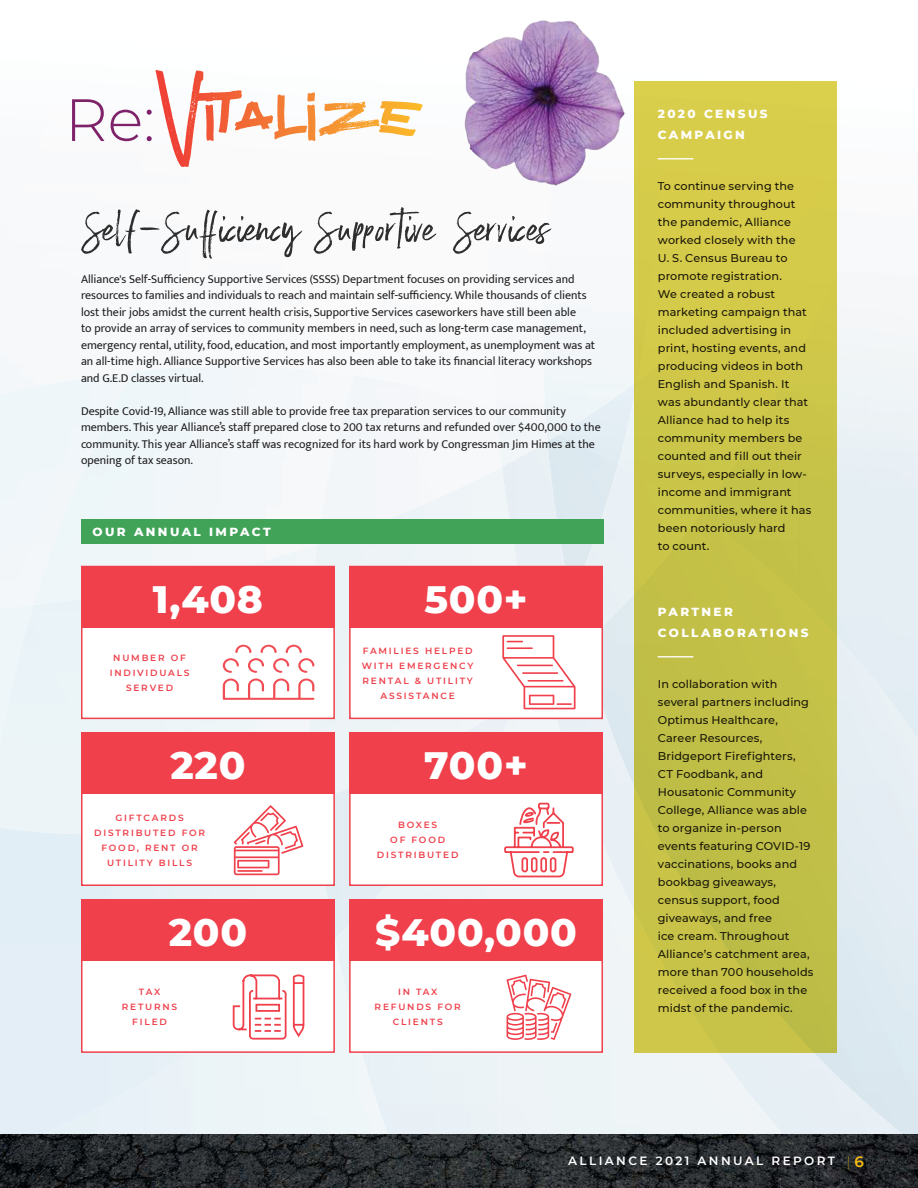
<style>
.page{position:relative;width:918px;height:1188px;background:#fff}
.page>*{position:absolute;margin:0;border:0;box-sizing:border-box;transform-origin:0 0}
.t1{font:60px "Emmeline";color:#2f2f2f}
.t2{font:300 59.55px "Montserrat";color:#7e236a}
.t3{font:800 39px "Montserrat";letter-spacing:.02em;color:#fff}
.t4{font:12px/16.5px "Mukta";color:#221f1f}
.t5{font:800 12px/21px "Montserrat";letter-spacing:.2em;color:#fff}
.t6{font:600 12px "Montserrat";letter-spacing:.2em;color:#fff}
.t7{font:500 11.25px/18px "Montserrat";letter-spacing:.01em;color:#221f1f}
.t8{font:600 9px/15px "Montserrat";letter-spacing:.2em;color:#ef404b;text-align:center}
.s1{font-weight:100;font-size:15px;color:#fbbd11}
.s2{font-size:15px;color:#fbbd11}
</style>
<div class="page">
<div style="left:615px;top:644px;width:20px;height:79px;background:#dee8ef"></div>
<svg style="left:547px;top:434px;width:12px;height:7px"></svg>
<div style="left:562px;top:198px;width:73px;height:205px;background:#f6f8fa"></div>
<div style="left:547px;top:403px;width:61px;height:31px;background:#eaf1f5"></div>
<img style="left:572px;top:464px;width:63px;height:180px">
<img style="left:865px;top:156px;width:20px;height:37px">
<img style="left:865px;top:192px;width:2px;height:76px">
<img style="left:618px;top:372px;width:17px;height:110px">
<img style="left:570px;top:644px;width:39px;height:160px">
<img style="left:608px;top:723px;width:27px;height:122px">
<img style="left:604px;top:804px;width:5px;height:41px">
<img style="left:802px;top:1053px;width:33px;height:81px">
<img style="left:834px;top:1074px;width:33px;height:60px">
<img style="left:866px;top:1104px;width:34px;height:30px">
<img style="left:899px;top:1131px;width:19px;height:3px">
<img style="left:507px;top:441px;width:65px;height:125px">
<div style="left:502px;top:429px;width:45px;height:38px;background:#f0f5f7"></div>
<div style="left:502px;top:304px;width:60px;height:125px;background:#f6f8fa"></div>
<div style="left:503px;top:719px;width:67px;height:415px;background:#edf3f6"></div>
<div style="left:603px;top:845px;width:34px;height:289px;background:#eff4f6"></div>
<img style="left:704px;top:1053px;width:34px;height:81px">
<img style="left:737px;top:1078px;width:35px;height:56px">
<img style="left:771px;top:1121px;width:31px;height:13px">
<img style="left:407px;top:467px;width:100px;height:266px">
<div style="left:340px;top:544px;width:67px;height:248px;background:#edf3f6"></div>
<img style="left:507px;top:503px;width:34px;height:63px">
<div style="left:318px;top:544px;width:22px;height:256px;background:#ecf3f6"></div>
<div style="left:322px;top:380px;width:180px;height:139px;background:#f4f6f9"></div>
<img style="left:468px;top:380px;width:30px;height:30px">
<img style="left:440px;top:380px;width:29px;height:21px">
<img style="left:411px;top:380px;width:30px;height:13px">
<img style="left:382px;top:380px;width:30px;height:6px">
<div style="left:145px;top:886px;width:190px;height:13px;background:#e9f2f6"></div>
<div style="left:270px;top:939px;width:95px;height:195px;background:#eff6f8"></div>
<img style="left:364px;top:1062px;width:31px;height:72px">
<div style="left:112px;top:1082px;width:32px;height:52px;background:#e7f1f7"></div>
<div style="left:49px;top:1100px;width:64px;height:34px;background:#e6f1f6"></div>
<img style="left:186px;top:546px;width:132px;height:187px">
<div style="left:21px;top:608px;width:165px;height:226px;background:#ebf4f7"></div>
<div style="left:0;top:608px;width:33px;height:136px;background:#ebf4f7"></div>
<div style="left:322px;top:378px;width:32px;height:137px;background:#f3f6f9"></div>
<div style="left:134px;top:545px;width:92px;height:21px;background:#f2f6f9"></div>
<div style="left:226px;top:545px;width:90px;height:21px;background:#f4f7fa"></div>
<img style="left:265px;top:296px;width:33px;height:73px">
<img style="left:200px;top:366px;width:33px;height:1px">
<img style="left:167px;top:366px;width:33px;height:2px">
<img style="left:363px;top:296px;width:20px;height:52px">
<div style="left:0;top:377px;width:134px;height:231px;background:#eff6f9"></div>
<img style="left:155px;top:70px;width:131px;height:97px">
<img style="left:286px;top:93px;width:68px;height:48px">
<img style="left:54px;top:377px;width:33px;height:6px">
<img style="left:353px;top:103px;width:70px;height:33px">
<div style="left:0;top:355px;width:54px;height:39px;background:#f4f7fa"></div>
<img style="left:353px;top:135px;width:30px;height:6px">
<img style="left:0;top:1134px;width:918px;height:54px">
<div style="left:635px;top:81px;width:202px;height:972px;background:linear-gradient(to bottom,#d7cc4b,#bcbc46)"></div>
<div style="left:81px;top:566px;width:254px;height:153px;background:#fff;border:2px solid #ef404b"></div>
<div style="left:81px;top:566px;width:254px;height:61px;background:#ef404b"></div>
<div style="left:81px;top:733px;width:254px;height:153px;background:#fff;border:2px solid #ef404b"></div>
<div style="left:81px;top:733px;width:254px;height:61px;background:#ef404b"></div>
<div style="left:81px;top:899px;width:254px;height:154px;background:#fff;border:2px solid #ef404b"></div>
<div style="left:81px;top:899px;width:254px;height:62px;background:#ef404b"></div>
<div style="left:349px;top:899px;width:254px;height:154px;background:#fff;border:2px solid #ef404b"></div>
<div style="left:349px;top:899px;width:254px;height:62px;background:#ef404b"></div>
<div style="left:349px;top:566px;width:254px;height:153px;background:#fff;border:2px solid #ef404b"></div>
<div style="left:349px;top:566px;width:254px;height:61px;background:#ef404b"></div>
<div style="left:349px;top:733px;width:254px;height:153px;background:#fff;border:2px solid #ef404b"></div>
<div style="left:349px;top:733px;width:254px;height:61px;background:#ef404b"></div>
<svg style="left:502px;top:635px;width:74px;height:74px"></svg>
<svg style="left:232px;top:974px;width:73px;height:66px"></svg>
<img style="left:190px;top:114px;width:6px;height:43px">
<img style="left:210px;top:121px;width:4px;height:20px">
<img style="left:210px;top:100px;width:12px;height:21px">
<img style="left:235px;top:111px;width:10px;height:19px">
<img style="left:282px;top:95px;width:25px;height:34px">
<img style="left:311px;top:105px;width:5px;height:36px">
<img style="left:356px;top:119px;width:24px;height:7px">
<img style="left:391px;top:106px;width:31px;height:8px">
<div style="left:81px;top:519px;width:522px;height:25px;background:#40a358"></div>
<img style="left:464px;top:20px;width:184px;height:178px">
<svg style="left:504px;top:802px;width:70px;height:76px"></svg>
<svg style="left:234px;top:805px;width:69px;height:70px"></svg>
<hr style="left:237px;top:870px;width:26px;height:2px;background:#ef404b">
<svg style="left:506px;top:975px;width:65px;height:65px"></svg>
<svg style="left:223px;top:679px;width:91px;height:21px"></svg>
<svg style="left:223px;top:645px;width:91px;height:28px"></svg>
<h2 class="t2" style="left:65px;top:86px;width:92px">Re:</h2>
<h1 class="t1" style="left:81px;top:207px;width:471px">Self-Sufficiency Supportive Services</h1>
<p class="t4" style="left:81px;top:270px;width:516px">Alliance's Self-Sufficiency Supportive Services (SSSS) Department focuses on providing services and resources to families and individuals to reach and maintain self-sufficiency. While thousands of clients lost their jobs amidst the current health crisis, Supportive Services caseworkers have still been able<br>to provide an array of services to community members in need, such as long-term case management, emergency rental, utility, food, education, and most importantly employment, as unemployment was at an all-time high. Alliance Supportive Services has also been able to take its financial literacy workshops and G.E.D classes virtual.</p>
<p class="t4" style="left:81px;top:402px;width:521px">Despite Covid-19, Alliance was still able to provide free tax preparation services to our community members. This year Alliance’s staff prepared close to 200 tax returns and refunded over $400,000 to the community. This year Alliance’s staff was recognized for its hard work by Congressman Jim Himes at the opening of tax season.</p>
<p class="t5" style="left:93px;top:521px;width:180px">OUR ANNUAL IMPACT</p>
<h3 class="t3" style="left:153px;top:581px;width:112px">1,408</h3>
<p class="t8" style="left:110px;top:651px;width:81px">NUMBER OF<br>INDIVIDUALS<br>SERVED</p>
<h3 class="t3" style="left:170px;top:747px;width:76px">220</h3>
<p class="t8" style="left:94px;top:810px;width:112px">GIFTCARDS<br>DISTRIBUTED FOR<br>FOOD, RENT OR<br>UTILITY BILLS</p>
<h3 class="t3" style="left:169px;top:914px;width:80px">200</h3>
<p class="t8" style="left:122px;top:985px;width:57px">TAX<br>RETURNS<br>FILED</p>
<h3 class="t3" style="left:424px;top:581px;width:105px">500+</h3>
<p class="t8" style="left:362px;top:643px;width:113px">FAMILIES HELPED<br>WITH EMERGENCY<br>RENTAL &amp; UTILITY<br>ASSISTANCE</p>
<h3 class="t3" style="left:424px;top:747px;width:105px">700+</h3>
<p class="t8" style="left:377px;top:818px;width:83px">BOXES<br>OF FOOD<br>DISTRIBUTED</p>
<h3 class="t3" style="left:375px;top:914px;width:203px">$400,000</h3>
<p class="t8" style="left:375px;top:985px;width:88px">IN TAX<br>REFUNDS FOR<br>CLIENTS</p>
<p class="t5" style="left:658px;top:104px;width:111px">2020 CENSUS<br>CAMPAIGN</p>
<p class="t5" style="left:658px;top:148px;width:37px">———</p>
<p class="t7" style="left:658px;top:178px;width:155px">To continue serving the community throughout the pandemic, Alliance worked closely with the<br>U. S. Census Bureau to promote registration.<br>We created a robust marketing campaign that included advertising in print, hosting events, and producing videos in both<br>English and Spanish. It was abundantly clear that<br>Alliance had to help its community members be counted and fill out their surveys, especially in low&shy;income and immigrant communities, where it has been notoriously hard<br>to count.</p>
<p class="t5" style="left:658px;top:601px;width:152px">PARTNER<br>COLLABORATIONS</p>
<p class="t5" style="left:658px;top:645px;width:37px">———</p>
<p class="t7" style="left:658px;top:676px;width:157px">In collaboration with several partners including<br>Optimus Healthcare,<br>Career Resources,<br>Bridgeport Firefighters,<br>CT Foodbank, and<br>Housatonic Community<br>College, Alliance was able to organize in-person events featuring COVID-19 vaccinations, books and bookbag giveaways, census support, food giveaways, and free<br>ice cream. Throughout<br>Alliance’s catchment area, more than 700 households received a food box in the midst of the pandemic.</p>
<p class="t6" style="left:568px;top:1155px;width:297px">ALLIANCE 2021 ANNUAL REPORT <span class="s1">|</span> <span class="s2">6</span></p>
</div>
